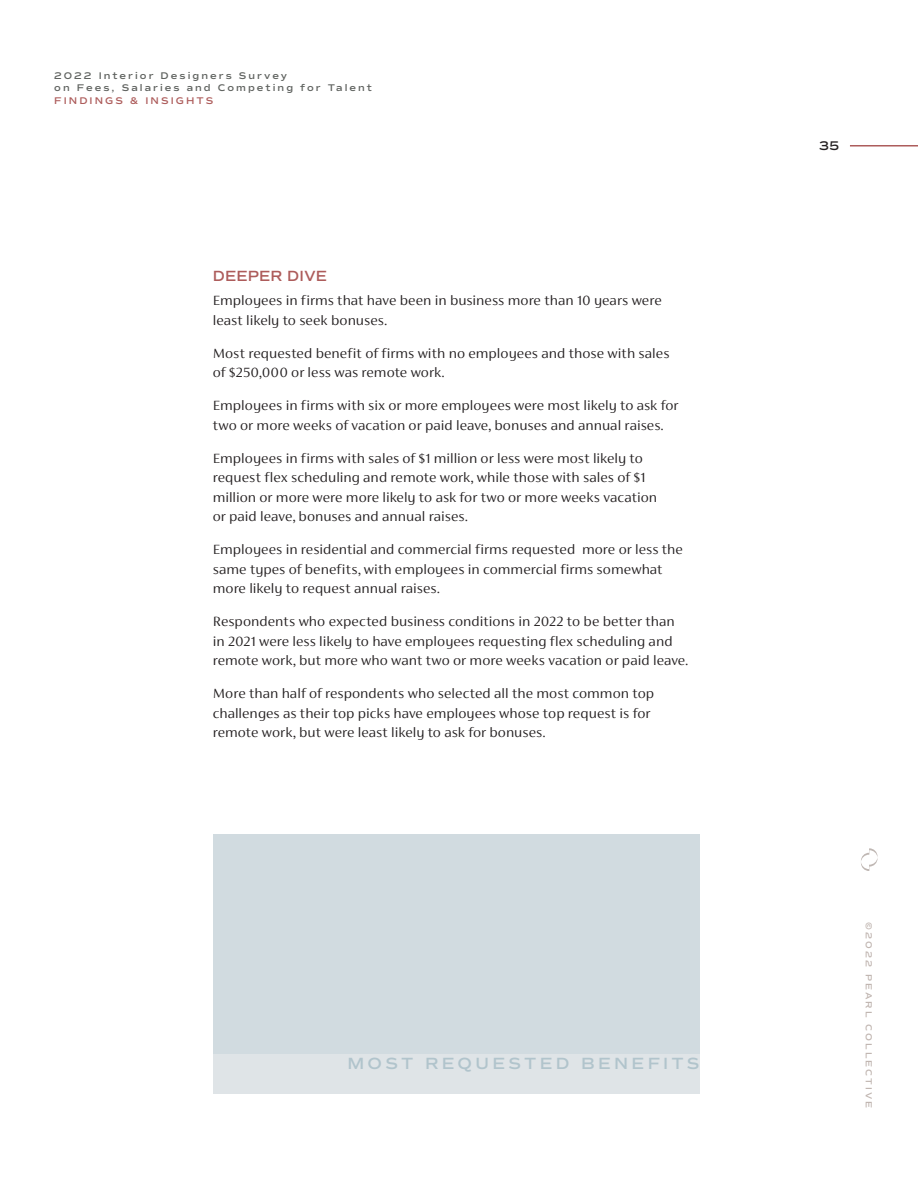
<style>
.page{position:relative;width:918px;height:1188px;background:#fff}
.page>*{position:absolute;margin:0;border:0;box-sizing:border-box;transform-origin:0 0}
.GRAPH_Titles{font:600 16.5px "Commuters Sans";letter-spacing:.195em;color:#b1c4cc}
.BODY_Survey{font:300 15px/19.5px "FS Siena";color:#231f20}
.Deeper_Dive{font:600 15px "Commuters Sans";letter-spacing:.01em;color:#ad5c5b}
.t1{font:600 12.75px "Commuters Sans";color:#231f20}
.t2{font:600 9.9px/12.6px "Commuters Sans";letter-spacing:.2em;color:#5f625f}
.t3{font:600 9.9px "Commuters Sans";letter-spacing:.205em;color:#ad5c5b}
.t4{font:600 9px "Commuters Sans";letter-spacing:.22em;color:#c0b5b0}
</style>
<div class="page">
<svg style="left:861px;top:848px;width:17px;height:23px"></svg>
<hr style="left:850px;top:145px;width:68px;height:2px;background:#ad5c5b">
<div style="left:214px;top:834px;width:486px;height:260px;background:#d1dbe0"></div>
<div style="left:214px;top:1054px;width:486px;height:40px;background:#dfe4e7"></div>
<p class="t2" style="left:54px;top:69px;width:319px">2022 Interior Designers Survey<br>on Fees, Salaries and Competing for Talent</p>
<p class="t3" style="left:54px;top:95px;width:161px">FINDINGS &amp; INSIGHTS</p>
<p class="Deeper_Dive" style="left:213px;top:267px;width:116px">DEEPER DIVE</p>
<p class="BODY_Survey" style="left:213px;top:291px;width:450px">Employees in firms that have been in business more than 10 years were least likely to seek bonuses.</p>
<p class="BODY_Survey" style="left:213px;top:343px;width:458px">Most requested benefit of firms with no employees and those with sales of $250,000 or less was remote work.</p>
<p class="BODY_Survey" style="left:213px;top:396px;width:467px">Employees in firms with six or more employees were most likely to ask for two or more weeks of vacation or paid leave, bonuses and annual raises.</p>
<p class="BODY_Survey" style="left:213px;top:448px;width:446px">Employees in firms with sales of $1 million or less were most likely to request flex scheduling and remote work, while those with sales of $1 million or more were more likely to ask for two or more weeks vacation or paid leave, bonuses and annual raises.</p>
<p class="BODY_Survey" style="left:213px;top:540px;width:472px">Employees in residential and commercial firms requested more or less the same types of benefits, with employees in commercial firms somewhat more likely to request annual raises.</p>
<p class="BODY_Survey" style="left:213px;top:612px;width:477px">Respondents who expected business conditions in 2022 to be better than in 2021 were less likely to have employees requesting flex scheduling and remote work, but more who want two or more weeks vacation or paid leave.</p>
<p class="BODY_Survey" style="left:213px;top:684px;width:443px">More than half of respondents who selected all the most common top challenges as their top picks have employees whose top request is for remote work, but were least likely to ask for bonuses.</p>
<p class="GRAPH_Titles" style="left:347px;top:1053px;width:354px">MOST REQUESTED BENEFITS</p>
<p class="t1" style="left:819px;top:138px;width:21px">35</p>
<p class="t4" style="left:874px;top:922px;width:187px;rotate:90deg">©2022 PEARL COLLECTIVE</p>
</div>
